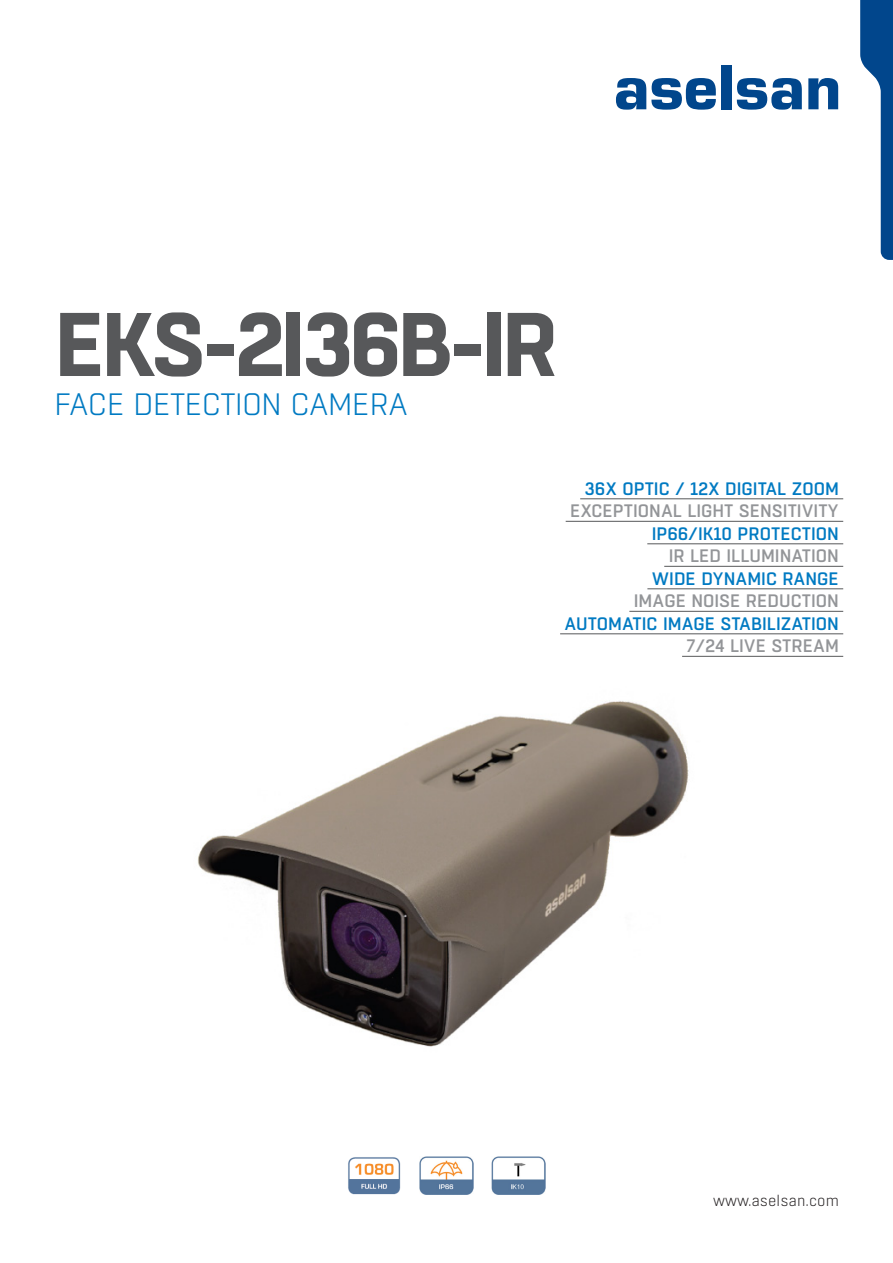
<style>
.page{position:relative;width:893px;height:1263px;background:#fff}
.page>*{position:absolute;margin:0;border:0;box-sizing:border-box;transform-origin:0 0}
.t1{font:700 90px "Boxed";letter-spacing:-.04em;color:#57585a}
.t2{font:300 30.9px "Boxed";letter-spacing:-.03em;color:#007ac2}
.t3{font:500 18px "Boxed";color:#007ac2}
.t4{font:500 18px "Boxed";color:#939598}
.t5{font:300 15px "Boxed";color:#231f20}
</style>
<div class="page">
<svg style="left:616px;top:78px;width:100px;height:32px"></svg>
<div style="left:721px;top:65px;width:10px;height:44px;background:#01468c"></div>
<svg style="left:737px;top:78px;width:65px;height:32px"></svg>
<svg style="left:808px;top:78px;width:30px;height:31px"></svg>
<svg style="left:860px;top:0;width:33px;height:260px"></svg>
<hr style="left:580px;top:498px;width:263px;height:1px;background:#57585a">
<hr style="left:566px;top:521px;width:277px;height:1px;background:#57585a">
<hr style="left:647px;top:543px;width:196px;height:1px;background:#57585a">
<hr style="left:664px;top:566px;width:179px;height:1px;background:#57585a">
<hr style="left:647px;top:588px;width:196px;height:1px;background:#57585a">
<hr style="left:629px;top:611px;width:214px;height:1px;background:#57585a">
<hr style="left:560px;top:633px;width:283px;height:1px;background:#57585a">
<hr style="left:682px;top:656px;width:161px;height:1px;background:#57585a">
<img style="left:348px;top:1157px;width:53px;height:38px">
<img style="left:419px;top:1156px;width:55px;height:38px">
<img style="left:492px;top:1156px;width:54px;height:38px">
<img style="left:198px;top:701px;width:491px;height:346px">
<p class="t1" style="left:55px;top:284px;width:505px">EKS-2I36B-IR</p>
<p class="t2" style="left:54px;top:386px;width:356px">FACE DETECTION CAMERA</p>
<p class="t3" style="left:585px;top:477px;width:256px">36X OPTIC / 12X DIGITAL ZOOM</p>
<p class="t4" style="left:570px;top:499px;width:270px">EXCEPTIONAL LIGHT SENSITIVITY</p>
<p class="t3" style="left:652px;top:522px;width:189px">IP66/IK10 PROTECTION</p>
<p class="t4" style="left:669px;top:544px;width:172px">IR LED ILLUMINATION</p>
<p class="t3" style="left:652px;top:567px;width:189px">WIDE DYNAMIC RANGE</p>
<p class="t4" style="left:634px;top:589px;width:207px">IMAGE NOISE REDUCTION</p>
<p class="t3" style="left:565px;top:612px;width:276px">AUTOMATIC IMAGE STABILIZATION</p>
<p class="t4" style="left:686px;top:634px;width:154px">7/24 LIVE STREAM</p>
<p class="t5" style="left:713px;top:1191px;width:127px">www.aselsan.com</p>
</div>
